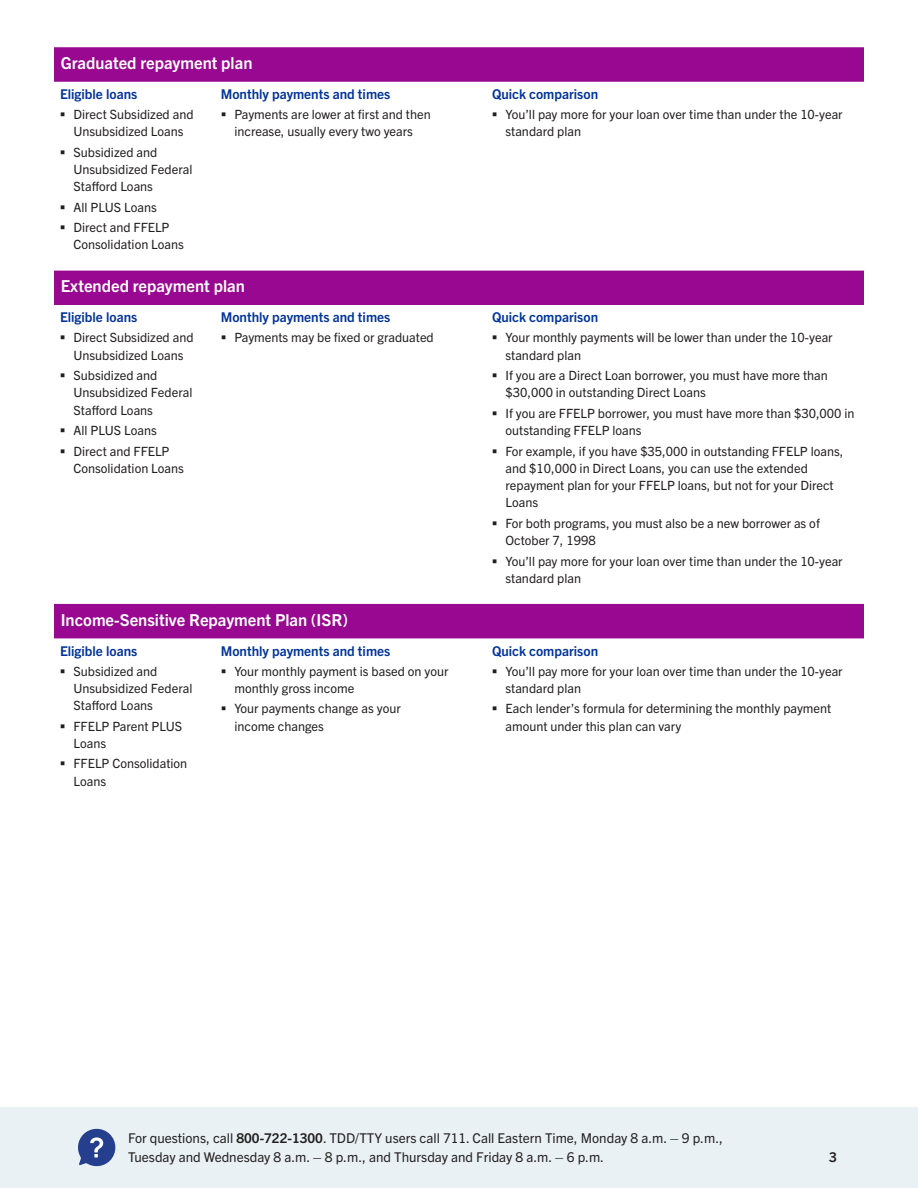
<style>
.page{position:relative;width:918px;height:1188px;background:#fff}
.page>*{position:absolute;margin:0;border:0;box-sizing:border-box;transform-origin:0 0}
.t1{font:700 16.5px "Trade Gothic Next LT Pro";color:#fff}
.t2{font:700 13.5px "Trade Gothic Next LT Pro";color:#00339a}
.t3{font:13.5px/19.2px "Trade Gothic Next LT Pro";color:#231f20}
.t4{font:700 13.5px "Trade Gothic Next LT Pro";color:#231f20}
.t5{font:12.75px/17.2px "Trade Gothic Next LT Pro";color:#231f20}
.s1{font-weight:700}
</style>
<div class="page">
<div style="left:0;top:1107px;width:918px;height:81px;background:#e9f1f5"></div>
<svg style="left:78px;top:1128px;width:38px;height:39px"></svg>
<div style="left:54px;top:48px;width:810px;height:34px;background:#990891"></div>
<hr style="left:54px;top:47px;width:161px;height:2px;background:#990891">
<hr style="left:215px;top:47px;width:271px;height:2px;background:#990891">
<hr style="left:486px;top:47px;width:378px;height:2px;background:#990891">
<div style="left:54px;top:271px;width:810px;height:34px;background:#990891"></div>
<div style="left:54px;top:605px;width:810px;height:33px;background:#990891"></div>
<svg style="left:54px;top:638px;width:810px;height:1px"></svg>
<hr style="left:54px;top:604px;width:161px;height:1px;background:#990891">
<hr style="left:215px;top:604px;width:271px;height:1px;background:#990891">
<hr style="left:486px;top:604px;width:378px;height:1px;background:#990891">
<h2 class="t1" style="left:61px;top:52px;width:193px">Graduated repayment plan</h2>
<h3 class="t2" style="left:60px;top:85px;width:79px">Eligible loans</h3>
<p class="t5" style="left:73px;top:105px;width:122px">Direct Subsidized and<br>Unsubsidized Loans</p>
<p class="t5" style="left:73px;top:143px;width:120px">Subsidized and<br>Unsubsidized Federal<br>Stafford Loans</p>
<p class="t5" style="left:73px;top:198px;width:85px">All PLUS Loans</p>
<p class="t5" style="left:73px;top:218px;width:112px">Direct and FFELP<br>Consolidation Loans</p>
<h3 class="t2" style="left:221px;top:85px;width:171px">Monthly payments and times</h3>
<p class="t5" style="left:234px;top:105px;width:198px">Payments are lower at first and then increase, usually every two years</p>
<h2 class="t1" style="left:61px;top:275px;width:186px">Extended repayment plan</h2>
<h3 class="t2" style="left:60px;top:308px;width:79px">Eligible loans</h3>
<p class="t5" style="left:73px;top:328px;width:122px">Direct Subsidized and<br>Unsubsidized Loans</p>
<p class="t5" style="left:73px;top:366px;width:120px">Subsidized and<br>Unsubsidized Federal<br>Stafford Loans</p>
<p class="t5" style="left:73px;top:421px;width:85px">All PLUS Loans</p>
<p class="t5" style="left:73px;top:441px;width:112px">Direct and FFELP<br>Consolidation Loans</p>
<h3 class="t2" style="left:221px;top:308px;width:171px">Monthly payments and times</h3>
<p class="t5" style="left:234px;top:328px;width:201px">Payments may be fixed or graduated</p>
<h2 class="t1" style="left:61px;top:608px;width:289px">Income-Sensitive Repayment Plan (ISR)</h2>
<h3 class="t2" style="left:60px;top:641px;width:79px">Eligible loans</h3>
<p class="t5" style="left:73px;top:662px;width:120px">Subsidized and<br>Unsubsidized Federal<br>Stafford Loans</p>
<p class="t5" style="left:73px;top:717px;width:110px">FFELP Parent PLUS<br>Loans</p>
<p class="t5" style="left:73px;top:754px;width:115px">FFELP Consolidation<br>Loans</p>
<h3 class="t2" style="left:221px;top:641px;width:171px">Monthly payments and times</h3>
<p class="t5" style="left:234px;top:662px;width:216px">Your monthly payment is based on your monthly gross income</p>
<p class="t5" style="left:234px;top:699px;width:168px">Your payments change as your income changes</p>
<h3 class="t2" style="left:492px;top:85px;width:108px">Quick comparison</h3>
<p class="t5" style="left:505px;top:105px;width:339px">You’ll pay more for your loan over time than under the 10-year standard plan</p>
<h3 class="t2" style="left:492px;top:308px;width:108px">Quick comparison</h3>
<p class="t5" style="left:505px;top:328px;width:329px">Your monthly payments will be lower than under the 10-year standard plan</p>
<p class="t5" style="left:505px;top:366px;width:324px">If you are a Direct Loan borrower, you must have more than $30,000 in outstanding Direct Loans</p>
<p class="t5" style="left:505px;top:404px;width:351px">If you are FFELP borrower, you must have more than $30,000 in outstanding FFELP loans</p>
<p class="t5" style="left:505px;top:441px;width:339px">For example, if you have $35,000 in outstanding FFELP loans, and $10,000 in Direct Loans, you can use the extended repayment plan for your FFELP loans, but not for your Direct Loans</p>
<p class="t5" style="left:505px;top:514px;width:316px">For both programs, you must also be a new borrower as of<br>October 7, 1998</p>
<p class="t5" style="left:505px;top:551px;width:339px">You’ll pay more for your loan over time than under the 10-year standard plan</p>
<h3 class="t2" style="left:492px;top:641px;width:108px">Quick comparison</h3>
<p class="t5" style="left:505px;top:662px;width:339px">You’ll pay more for your loan over time than under the 10-year standard plan</p>
<p class="t5" style="left:505px;top:699px;width:327px">Each lender’s formula for determining the monthly payment amount under this plan can vary</p>
<p class="t3" style="left:128px;top:1128px;width:596px">For questions, call <span class="s1">800-722-1300</span>. TDD/TTY users call 711. Call Eastern Time, Monday 8 a.m. – 9 p.m.,<br>Tuesday and Wednesday 8 a.m. – 8 p.m., and Thursday and Friday 8 a.m. – 6 p.m.</p>
<p class="t4" style="left:829px;top:1148px;width:9px">3</p>
</div>
